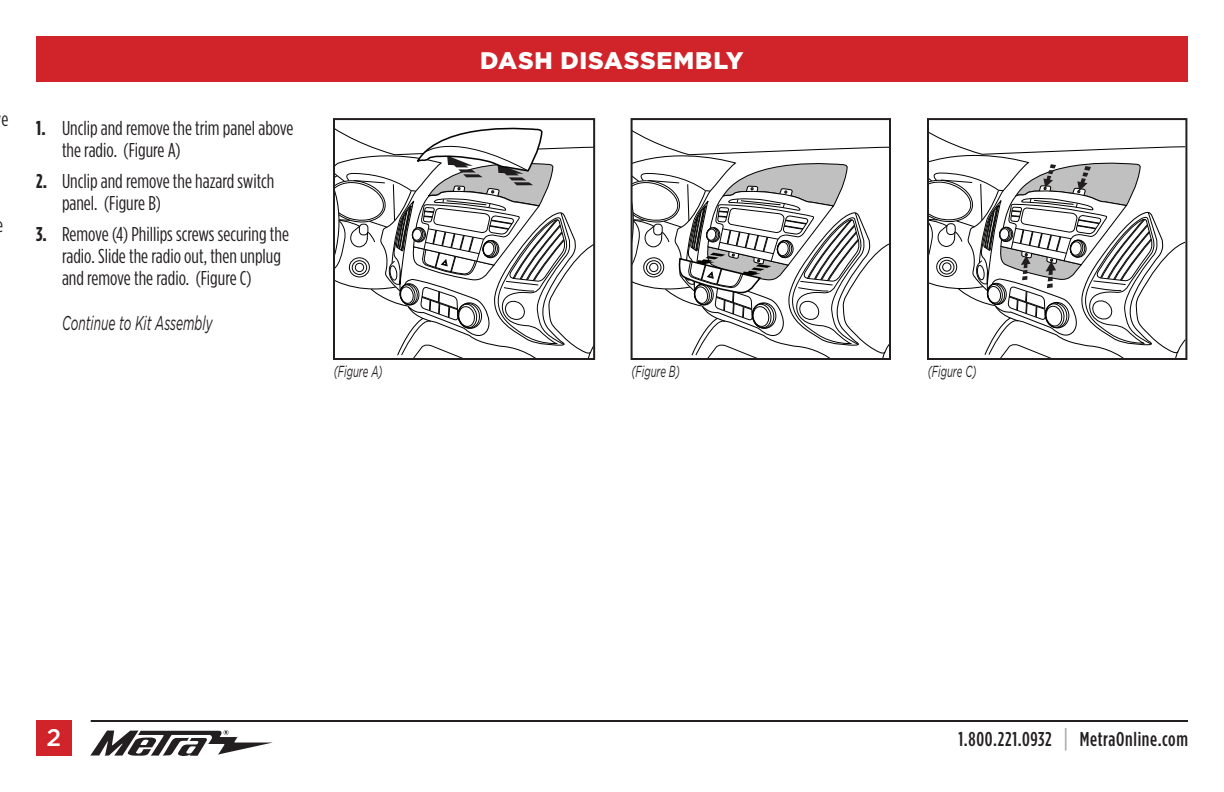
<style>
.page{position:relative;width:1224px;height:792px;background:#fff}
.page>*{position:absolute;margin:0;border:0;box-sizing:border-box;transform-origin:0 0}
.t1{font:900 24px "Gotham";letter-spacing:.03em;color:#fff}
.t2{font:500 24px "Gotham";color:#fff}
.t3{font:20px/22px "Gotham Condensed";color:#231f20}
.t4{font:500 20px "Gotham Condensed";letter-spacing:.035em;color:#231f20}
.t5{font:italic 20px "Gotham";color:#231f20;scale:.6 1}
.t6{font:italic 16px "Gotham";color:#231f20;scale:.6 1}
.s1{font-weight:700}
.s2{font-size:26px;color:#a8a9ad}
</style>
<div class="page">
<div style="left:36px;top:36px;width:1152px;height:45px;background:#d1232a"></div>
<svg style="left:90px;top:730px;width:183px;height:26px"></svg>
<hr style="left:91px;top:720px;width:1097px;height:2px;background:#231f20">
<div style="left:36px;top:720px;width:36px;height:36px;background:#d1232a"></div>
<svg style="left:336px;top:127px;width:256px;height:230px"></svg>
<div style="left:333px;top:118px;width:262px;height:242px;border:2px solid #231f20"></div>
<svg style="left:634px;top:131px;width:254px;height:226px"></svg>
<div style="left:631px;top:118px;width:260px;height:242px;border:2px solid #231f20"></div>
<svg style="left:930px;top:132px;width:254px;height:225px"></svg>
<div style="left:927px;top:118px;width:260px;height:242px;border:2px solid #231f20"></div>
<p class="t3" style="left:1px;top:107px;width:8px">e</p>
<p class="t3" style="left:-3px;top:213px;width:8px">e</p>
<p class="t3" style="left:62px;top:117px;width:233px;text-indent:-26px"><span class="s1">1.</span> Unclip and remove the trim panel above the radio. (Figure A)</p>
<p class="t3" style="left:62px;top:170px;width:214px;text-indent:-26px"><span class="s1">2.</span> Unclip and remove the hazard switch panel. (Figure B)</p>
<p class="t3" style="left:62px;top:223px;width:229px;text-indent:-26px"><span class="s1">3.</span> Remove (4) Phillips screws securing the radio. Slide the radio out, then unplug and remove the radio. (Figure C)</p>
<p class="t5" style="left:62px;top:312px;width:252px">Continue to Kit Assembly</p>
<p class="t1" style="left:480px;top:46px;width:265px">DASH DISASSEMBLY</p>
<p class="t6" style="left:334px;top:362px;width:83px">(Figure A)</p>
<p class="t6" style="left:631px;top:362px;width:83px">(Figure B)</p>
<p class="t6" style="left:928px;top:362px;width:83px">(Figure C)</p>
<p class="t2" style="left:47px;top:724px;width:16px">2</p>
<p class="t4" style="left:959px;top:728px;width:231px">1.800.221.0932 <span class="s2">|</span> MetraOnline.com</p>
</div>
